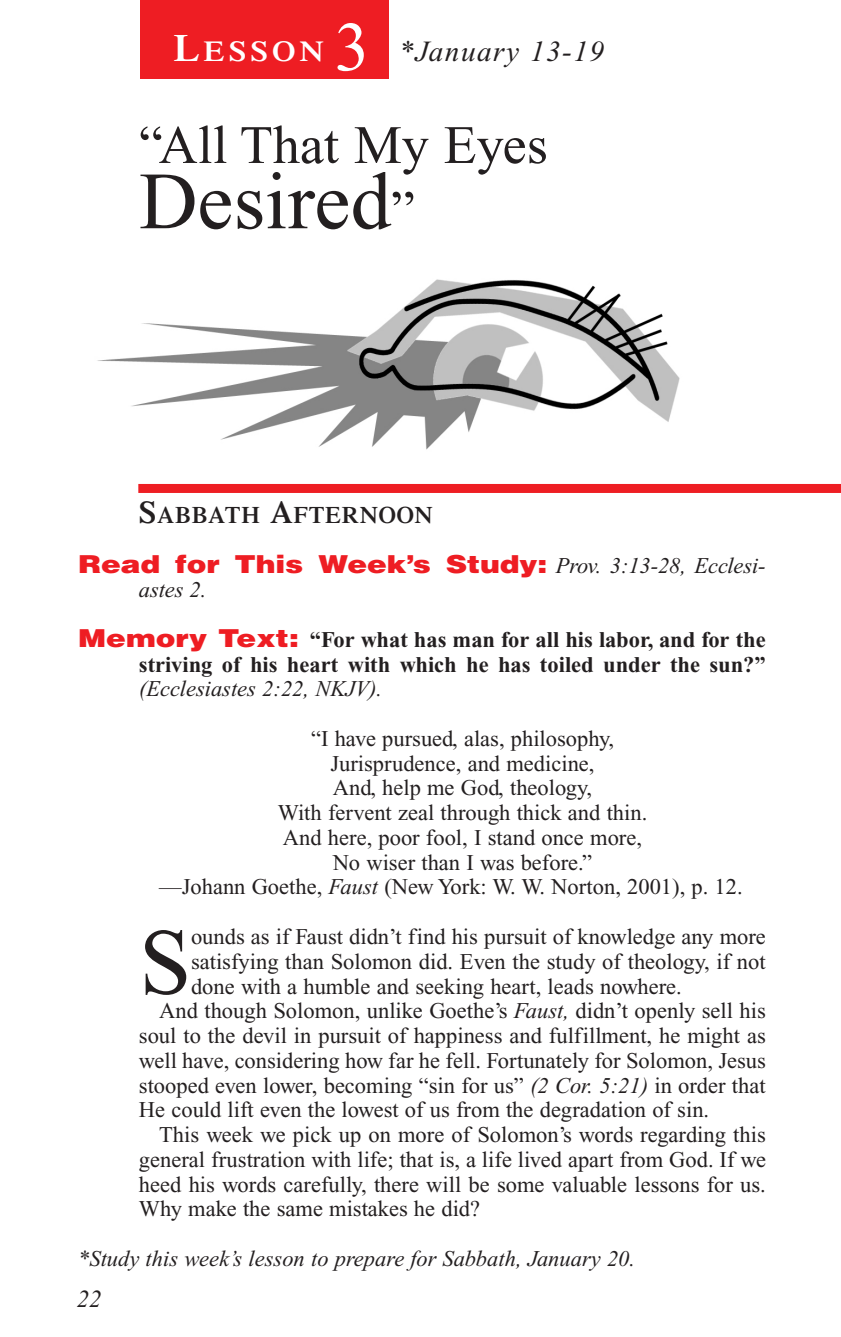
<style>
.page{position:relative;width:841px;height:1337px;background:#fff}
.page>*{position:absolute;margin:0;border:0;box-sizing:border-box;transform-origin:0 0}
.t1{font:93.83px "Times New Roman";color:#231f20}
.t2{font:81px "Times New Roman";color:#231f20}
.t3{font:69.75px "Times New Roman";color:#fff}
.t4{font:54px "Times New Roman";color:#231f20}
.t5{font:italic 29.25px "Times New Roman";letter-spacing:.05em;color:#231f20}
.t6{font:600 28.8px "Times";letter-spacing:.135em;color:#fff;scale:1.1 1}
.t7{font:900 24.75px "Helvetica";letter-spacing:-.005em;color:#ee1d23;scale:1.2 1}
.t8{font:italic 24.75px "Times New Roman";color:#231f20}
.t9{font:600 23.62px "Times";letter-spacing:.035em;color:#231f20}
.t10{font:22.5px "Times New Roman";color:#231f20}
.t11{font:700 22.5px/24.8px "Times New Roman";color:#231f20;text-align:right}
.t12{font:italic 22.5px "Times New Roman";color:#231f20}
.s1{font-size:38.25px}
.s2{font-size:54px}
.s3{font-size:31.5px}
.s4{font-family:"Times New Roman";font-weight:400;font-style:italic;font-size:22.5px;color:#231f20}
.s5{font-family:"Helvetica";font-weight:900;font-size:24.75px;color:#ee1d23}
.s6{font-style:italic}
</style>
<div class="page">
<div style="left:140px;top:0;width:248px;height:78px;background:#ee1d23"></div>
<img style="left:97px;top:279px;width:583px;height:171px">
<div style="left:138px;top:484px;width:702px;height:9px;background:#ee1d23"></div>
<p class="t6" style="left:174px;top:40px;width:138px"><span class="s1">L</span>ESSON</p>
<h3 class="t3" style="left:334px;top:22px;width:36px">3</h3>
<h3 class="t5" style="left:399px;top:41px;width:206px">*January 13-19</h3>
<h3 class="t4" style="left:139px;top:125px;width:410px">“All That My Eyes</h3>
<h2 class="t2" style="left:139px;top:172px;width:277px">Desired<span class="s2">”</span></h2>
<p class="t9" style="left:139px;top:506px;width:295px"><span class="s3">S</span>ABBATH <span class="s3">A</span>FTERNOON</p>
<p class="t7" style="left:78px;top:549px;width:574px">Read for This Week’s Study: <span class="s4">Prov. 3:13-28, Ecclesi-</span></p>
<p class="t12" style="left:139px;top:582px;width:69px">astes 2.</p>
<p class="t11" style="left:78px;top:629px;width:689px"><span class="s5">Memory Text:</span> “For what has man for all his labor, and for the striving of his heart with which he has toiled under the sun?”</p>
<p class="t12" style="left:139px;top:681px;width:245px">(Ecclesiastes 2:22, NKJV).</p>
<p class="t10" style="left:311px;top:730px;width:304px">“I have pursued, alas, philosophy,</p>
<p class="t10" style="left:330px;top:755px;width:266px">Jurisprudence, and medicine,</p>
<p class="t10" style="left:333px;top:780px;width:260px">And, help me God, theology,</p>
<p class="t10" style="left:277px;top:804px;width:371px">With fervent zeal through thick and thin.</p>
<p class="t10" style="left:283px;top:829px;width:360px">And here, poor fool, I stand once more,</p>
<p class="t10" style="left:332px;top:854px;width:261px">No wiser than I was before.”</p>
<p class="t10" style="left:159px;top:879px;width:585px">—Johann Goethe, <span class="s6">Faust</span> (New York: W. W. Norton, 2001), p. 12.</p>
<h1 class="t1" style="left:139px;top:928px;width:54px">S</h1>
<p class="t10" style="left:191px;top:928px;width:576px">ounds as if Faust didn’t find his pursuit of knowledge any more</p>
<p class="t10" style="left:191px;top:953px;width:576px">satisfying than Solomon did. Even the study of theology, if not</p>
<p class="t10" style="left:191px;top:978px;width:492px">done with a humble and seeking heart, leads nowhere.</p>
<p class="t10" style="left:159px;top:1002px;width:608px">And though Solomon, unlike Goethe’s <span class="s6">Faust,</span> didn’t openly sell his</p>
<p class="t10" style="left:139px;top:1027px;width:628px">soul to the devil in pursuit of happiness and fulfillment, he might as</p>
<p class="t10" style="left:139px;top:1052px;width:628px">well have, considering how far he fell. Fortunately for Solomon, Jesus</p>
<p class="t10" style="left:139px;top:1077px;width:628px">stooped even lower, becoming “sin for us” <span class="s6">(2 Cor. 5:21)</span> in order that</p>
<p class="t10" style="left:139px;top:1101px;width:571px">He could lift even the lowest of us from the degradation of sin.</p>
<p class="t10" style="left:159px;top:1126px;width:608px">This week we pick up on more of Solomon’s words regarding this</p>
<p class="t10" style="left:139px;top:1151px;width:628px">general frustration with life; that is, a life lived apart from God. If we</p>
<p class="t10" style="left:139px;top:1176px;width:628px">heed his words carefully, there will be some valuable lessons for us.</p>
<p class="t10" style="left:139px;top:1200px;width:342px">Why make the same mistakes he did?</p>
<p class="t12" style="left:78px;top:1250px;width:558px">*Study this week’s lesson to prepare for Sabbath, January 20.</p>
<p class="t8" style="left:77px;top:1289px;width:26px">22</p>
</div>
